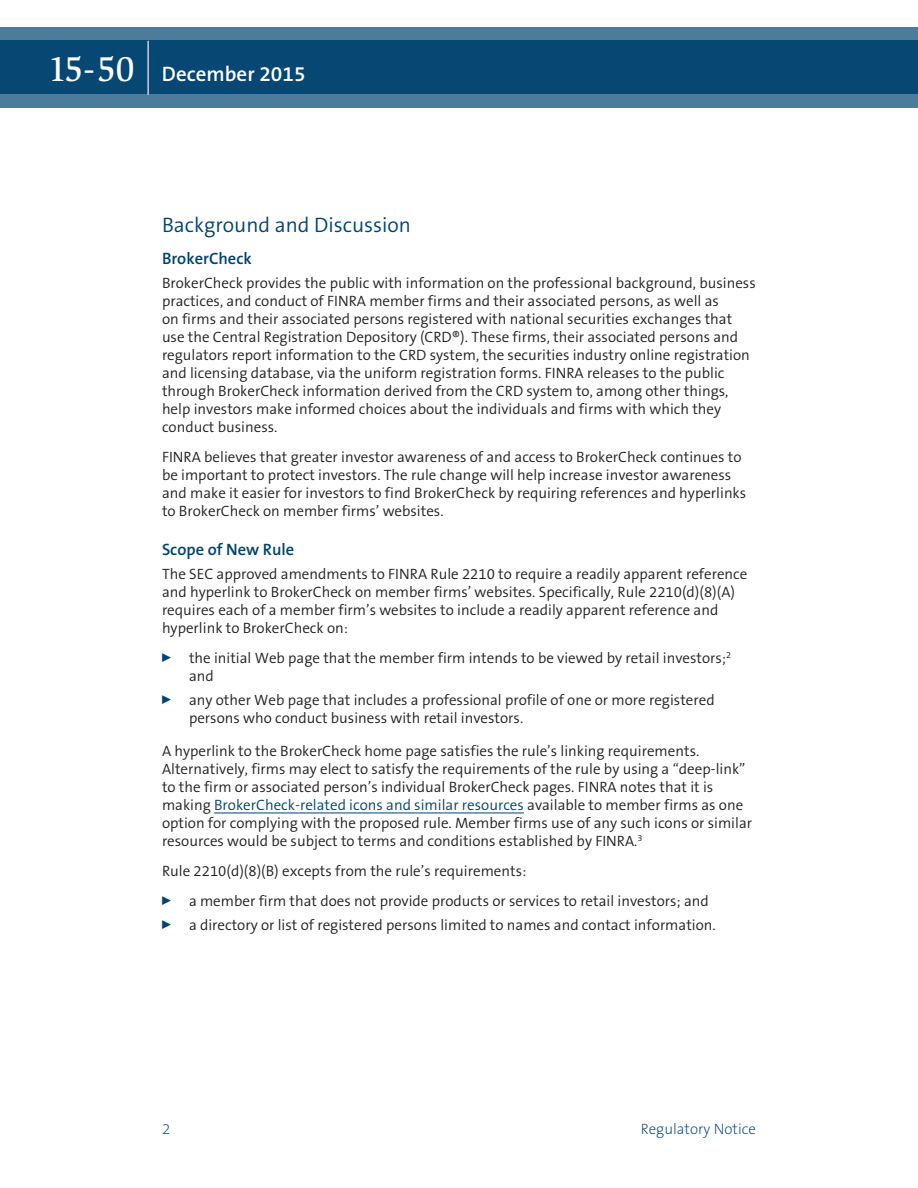
<style>
.page{position:relative;width:918px;height:1188px;background:#fff}
.page>*{position:absolute;margin:0;border:0;box-sizing:border-box;transform-origin:0 0}
.t1{font:300 21px "The Sans B4";color:#004270}
.t2{font:600 21px "The Sans B6";color:#fff}
.t3{font:600 16.5px "The Sans B6";color:#004270}
.t4{font:300 15px/18px "The Sans B4";color:#231f20}
.t5{font:200 15px "The Sans B2";color:#004270}
.s1{font-family:"Slimbach LT";font-weight:500;font-size:36px}
.s2{color:#004270}
</style>
<div class="page">
<svg style="left:0;top:27px;width:918px;height:81px;background:#1e5881"></svg>
<hr style="left:148px;top:41px;width:1px;height:54px;background:#fff">
<hr style="left:214px;top:813px;width:310px;height:1px;background:#004270">
<h1 class="t2" style="left:48px;top:63px;width:259px"><span class="s1">15-50</span> December 2015</h1>
<h1 class="t1" style="left:162px;top:213px;width:251px">Background and Discussion</h1>
<p class="t3" style="left:162px;top:250px;width:91px">BrokerCheck</p>
<p class="t4" style="left:162px;top:274px;width:595px">BrokerCheck provides the public with information on the professional background, business practices, and conduct of FINRA member firms and their associated persons, as well as<br>on firms and their associated persons registered with national securities exchanges that use the Central Registration Depository (CRD®). These firms, their associated persons and regulators report information to the CRD system, the securities industry online registration and licensing database, via the uniform registration forms. FINRA releases to the public through BrokerCheck information derived from the CRD system to, among other things, help investors make informed choices about the individuals and firms with which they conduct business.</p>
<p class="t4" style="left:162px;top:448px;width:586px">FINRA believes that greater investor awareness of and access to BrokerCheck continues to be important to protect investors. The rule change will help increase investor awareness and make it easier for investors to find BrokerCheck by requiring references and hyperlinks to BrokerCheck on member firms’ websites.</p>
<p class="t3" style="left:162px;top:540px;width:134px">Scope of New Rule</p>
<p class="t4" style="left:162px;top:565px;width:587px">The SEC approved amendments to FINRA Rule 2210 to require a readily apparent reference and hyperlink to BrokerCheck on member firms’ websites. Specifically, Rule 2210(d)(8)(A) requires each of a member firm’s websites to include a readily apparent reference and hyperlink to BrokerCheck on:</p>
<p class="t4" style="left:189px;top:649px;width:544px;text-indent:-27px"><sup>0</sup> the initial Web page that the member firm intends to be viewed by retail investors;<sup>2 </sup>and</p>
<p class="t4" style="left:189px;top:691px;width:527px;text-indent:-27px"><sup>0</sup> any other Web page that includes a professional profile of one or more registered persons who conduct business with retail investors.</p>
<p class="t4" style="left:162px;top:742px;width:592px">A hyperlink to the BrokerCheck home page satisfies the rule’s linking requirements.<br>Alternatively, firms may elect to satisfy the requirements of the rule by using a “deep-link” to the firm or associated person’s individual BrokerCheck pages. FINRA notes that it is making <span class="s2">BrokerCheck-related icons and similar resources</span> available to member firms as one option for complying with the proposed rule. Member firms use of any such icons or similar resources would be subject to terms and conditions established by FINRA.<sup>3</sup></p>
<p class="t4" style="left:162px;top:856px;width:548px;line-height:30px">Rule 2210(d)(8)(B) excepts from the rule’s requirements:<br><sup>0</sup> a member firm that does not provide products or services to retail investors; and</p>
<p class="t4" style="left:162px;top:916px;width:555px"><sup>0</sup> a directory or list of registered persons limited to names and contact information.</p>
<p class="t5" style="left:162px;top:1121px;width:10px">2</p>
<p class="t5" style="left:641px;top:1121px;width:117px">Regulatory Notice</p>
</div>
